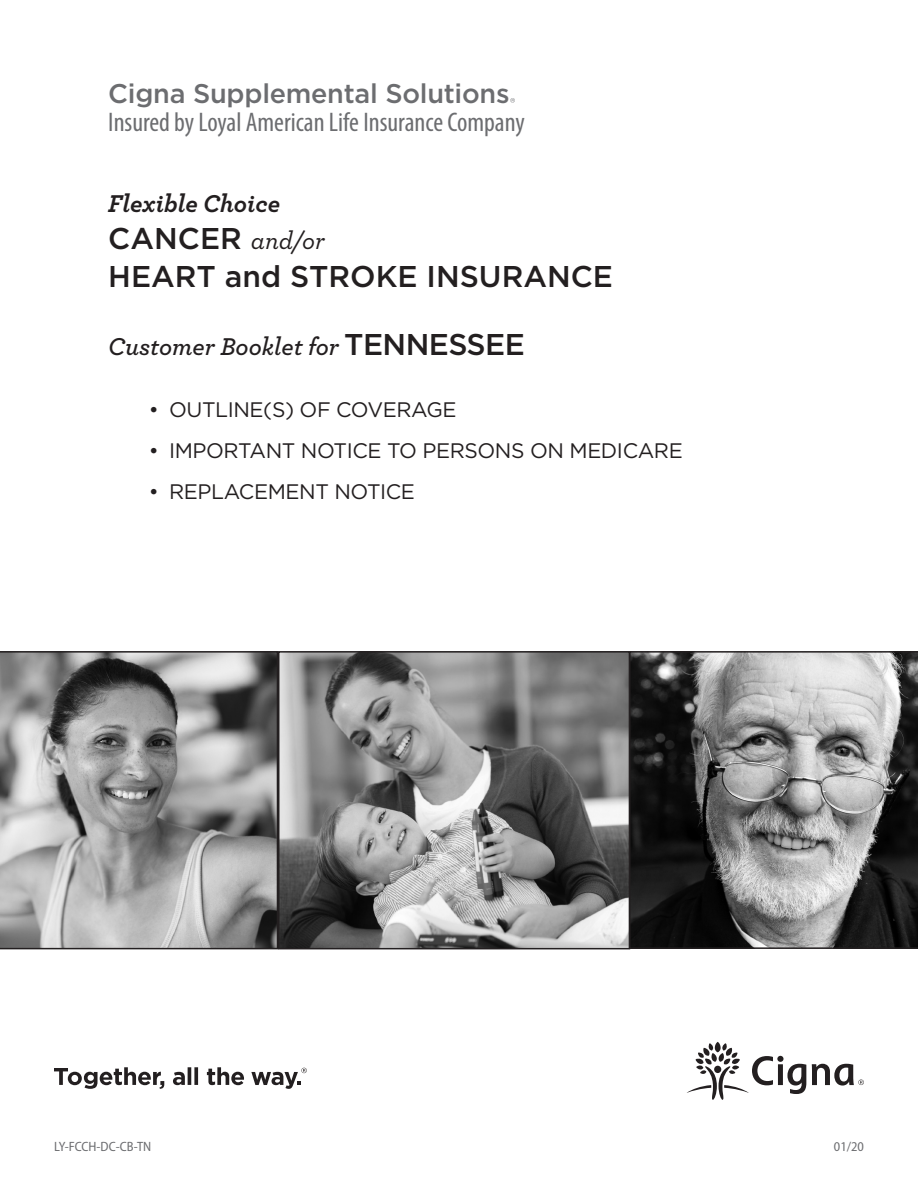
<style>
.page{position:relative;width:918px;height:1188px;background:#fff}
.page>*{position:absolute;margin:0;border:0;box-sizing:border-box;transform-origin:0 0}
.A-Eyebrow{font:500 30px/37.5px "Gotham";color:#231f20}
.M-Insured_legal{font:condensed 27px "Myriad Pro";color:#6c6d70}
.M-Insured_legal-2{font:500 27px "Gotham";letter-spacing:-.01em;color:#6c6d70}
.A-Eyebrow-2{font:italic 600 25.5px "Archer";color:#231f20}
.A-Eyebrow-3{font:italic 700 25.5px "Archer";color:#231f20}
.t1{font:21px "Gotham";letter-spacing:-.02em;color:#231f20}
.M-Legal_copy_Cat{font:semi-condensed 13.5px "Myriad Pro";color:#6c6d70}
.s1{font-family:"Archer";font-style:italic;font-size:25.5px}
.s2{font-family:"Gotham";font-weight:500;font-style:normal;font-size:30px}
</style>
<div class="page">
<svg style="left:510px;top:98px;width:5px;height:5px"></svg>
<svg style="left:0;top:651px;width:278px;height:298px;background:#999"></svg>
<img style="left:281px;top:654px;width:346px;height:292px">
<svg style="left:630px;top:651px;width:288px;height:298px;background:#6b6b6b"></svg>
<div style="left:278px;top:651px;width:352px;height:298px;border:2px solid #231f20"></div>
<svg style="left:687px;top:1042px;width:177px;height:58px"></svg>
<svg style="left:54px;top:1067px;width:110px;height:22px"></svg>
<svg style="left:173px;top:1067px;width:25px;height:18px"></svg>
<svg style="left:207px;top:1067px;width:37px;height:18px"></svg>
<svg style="left:251px;top:1068px;width:56px;height:21px"></svg>
<p class="M-Insured_legal-2" style="left:108px;top:75px;width:403px">Cigna Supplemental Solutions</p>
<p class="M-Insured_legal" style="left:108px;top:108px;width:418px">Insured by Loyal American Life Insurance Company</p>
<p class="A-Eyebrow-3" style="left:108px;top:183px;width:173px">Flexible Choice</p>
<p class="A-Eyebrow" style="left:108px;top:219px;width:506px">CANCER <span class="s1">and/or<br></span>HEART and STROKE INSURANCE</p>
<p class="A-Eyebrow-2" style="left:108px;top:327px;width:418px">Customer Booklet for <span class="s2">TENNESSEE</span></p>
<p class="t1" style="left:149px;top:396px;width:309px">• OUTLINE(S) OF COVERAGE</p>
<p class="t1" style="left:149px;top:437px;width:535px">• IMPORTANT NOTICE TO PERSONS ON MEDICARE</p>
<p class="t1" style="left:149px;top:478px;width:268px">• REPLACEMENT NOTICE</p>
<p class="M-Legal_copy_Cat" style="left:54px;top:1139px;width:99px">LY-FCCH-DC-CB-TN</p>
<p class="M-Legal_copy_Cat" style="left:834px;top:1139px;width:32px">01/20</p>
</div>
